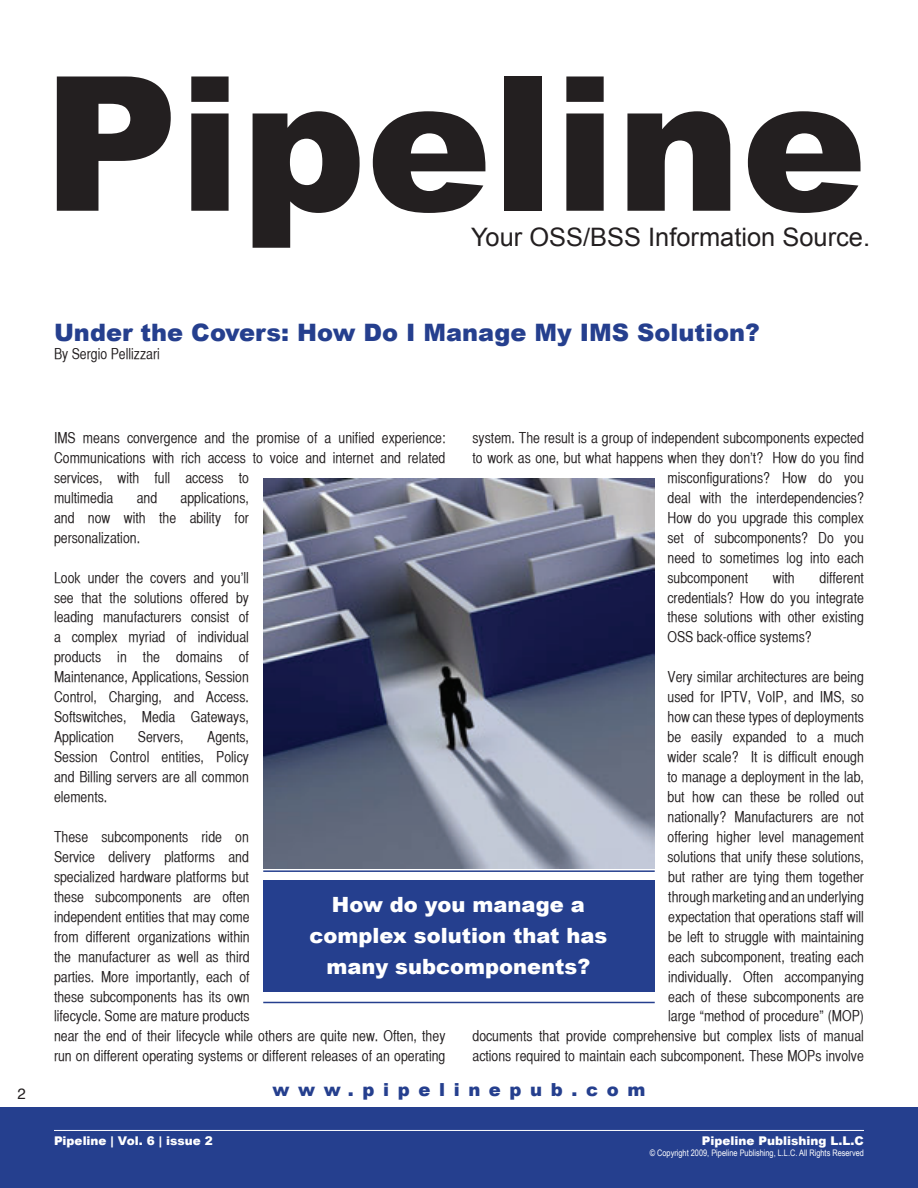
<style>
.page{position:relative;width:918px;height:1188px;background:#fff}
.page>*{position:absolute;margin:0;border:0;box-sizing:border-box;transform-origin:0 0}
.t1{font:900 187.5px "Arial";color:#231f20}
.t2{font:25.5px "Arial";color:#231f20}
.t3{font:900 24px "Arial";color:#253f8e}
.t4{font:900 21px/31.2px "Arial";color:#fff;text-align:center}
.t5{font:900 18px "Arial";letter-spacing:.48em;color:#253f8e}
.t6{font:15px/20px "Helvetica CY Plain";color:#231f20;text-align:justify}
.t7{font:15px "Helvetica";color:#231f20}
.t8{font:900 12px "Arial";color:#fff}
.t9{font:9px "Arial Narrow";color:#fff}
</style>
<div class="page">
<div style="left:0;top:1107px;width:918px;height:81px;background:#253f8e"></div>
<hr style="left:54px;top:1130px;width:810px;height:1px;background:#fff">
<div style="left:263px;top:881px;width:392px;height:111px;background:#253f8e"></div>
<hr style="left:263px;top:870px;width:392px;height:2px;background:#253f8e">
<hr style="left:263px;top:1002px;width:392px;height:1px;background:#253f8e">
<img style="left:263px;top:479px;width:392px;height:390px">
<h1 class="t1" style="left:43px;top:40px;width:825px">Pipeline</h1>
<h2 class="t2" style="left:471px;top:223px;width:401px">Your OSS/BSS Information Source.</h2>
<p class="t7" style="left:17px;top:1083px;width:10px">2</p>
<h3 class="t3" style="left:54px;top:319px;width:707px">Under the Covers: How Do I Manage My IMS Solution?</h3>
<p class="t6" style="left:54px;top:344px;width:107px">By Sergio Pellizzari</p>
<p class="t6" style="left:54px;top:428px;width:393px;text-align:left">IMS means convergence and the promise of a unified experience:<br>Communications with rich access to voice and internet and related services, with full access to<br>multimedia</p>
<p class="t6" style="left:472px;top:428px;width:393px">system. The result is a group of independent subcomponents expected</p>
<p class="t6" style="left:472px;top:448px;width:393px">to work as one, but what happens when they don’t? How do you find</p>
<p class="t6" style="left:667px;top:468px;width:198px">misconfigurations? How do you</p>
<p class="t6" style="left:667px;top:488px;width:198px">deal with the interdependencies?</p>
<p class="t6" style="left:667px;top:508px;width:198px">How do you upgrade this complex</p>
<p class="t6" style="left:667px;top:527px;width:198px">set of subcomponents? Do you</p>
<p class="t6" style="left:667px;top:547px;width:198px">need to sometimes log into each</p>
<p class="t6" style="left:667px;top:567px;width:82px">subcomponent</p>
<p class="t6" style="left:773px;top:567px;width:23px">with</p>
<p class="t6" style="left:54px;top:488px;width:196px;text-indent:127px">applications, and now with the ability for personalization.</p>
<p class="t6" style="left:54px;top:567px;width:197px">Look under the covers and you’ll see that the solutions offered by leading manufacturers consist of a complex myriad of individual products in the domains of Maintenance, Applications, Session Control, Charging, and Access.<br>Softswitches, Media Gateways, Application</p>
<p class="t6" style="left:137px;top:488px;width:22px">and</p>
<p class="t6" style="left:667px;top:567px;width:198px;text-indent:152px">different credentials? How do you integrate these solutions with other existing OSS back-office systems?</p>
<p class="t6" style="left:472px;top:667px;width:393px;text-align:right">Very similar architectures are being<br>used for IPTV, VoIP, and IMS, so<br>how can these types of deployments<br>be easily expanded to a much<br>wider scale? It is difficult enough<br>to manage a deployment in the lab,<br>but how can these be rolled out<br>nationally? Manufacturers are not<br>offering higher level management<br>solutions that unify these solutions,<br>but rather are tying them together<br>through marketing and an underlying<br>expectation that operations staff will<br>be left to struggle with maintaining<br>each subcomponent, treating each<br>individually. Often accompanying<br>each of these subcomponents are<br>large “method of procedure” (MOP)<br>documents that provide comprehensive but complex lists of manual actions required to maintain each subcomponent. These MOPs involve</p>
<p class="t6" style="left:138px;top:727px;width:47px">Servers,</p>
<p class="t6" style="left:54px;top:727px;width:196px;text-indent:153px">Agents, Session Control entities, Policy and Billing servers are all common elements.</p>
<p class="t6" style="left:54px;top:827px;width:393px;text-align:left">These subcomponents ride on<br>Service delivery platforms and<br>specialized hardware platforms but<br>these subcomponents are often<br>independent entities that may come<br>from different organizations within<br>the manufacturer as well as third<br>parties. More importantly, each of<br>these subcomponents has its own<br>lifecycle. Some are mature products<br>near the end of their lifecycle while others are quite new. Often, they run on different operating systems or different releases of an operating</p>
<h3 class="t4" style="left:309px;top:889px;width:299px">How do you manage a complex solution that has many subcomponents?</h3>
<p class="t5" style="left:273px;top:1080px;width:374px">www.pipelinepub.com</p>
<p class="t8" style="left:54px;top:1134px;width:160px">Pipeline | Vol. 6 | issue 2</p>
<p class="t8" style="left:702px;top:1134px;width:163px">Pipeline Publishing L.L.C</p>
<p class="t9" style="left:650px;top:1146px;width:216px">© Copyright 2009, Pipeline Publishing, L.L.C. All Rights Reserved</p>
</div>
